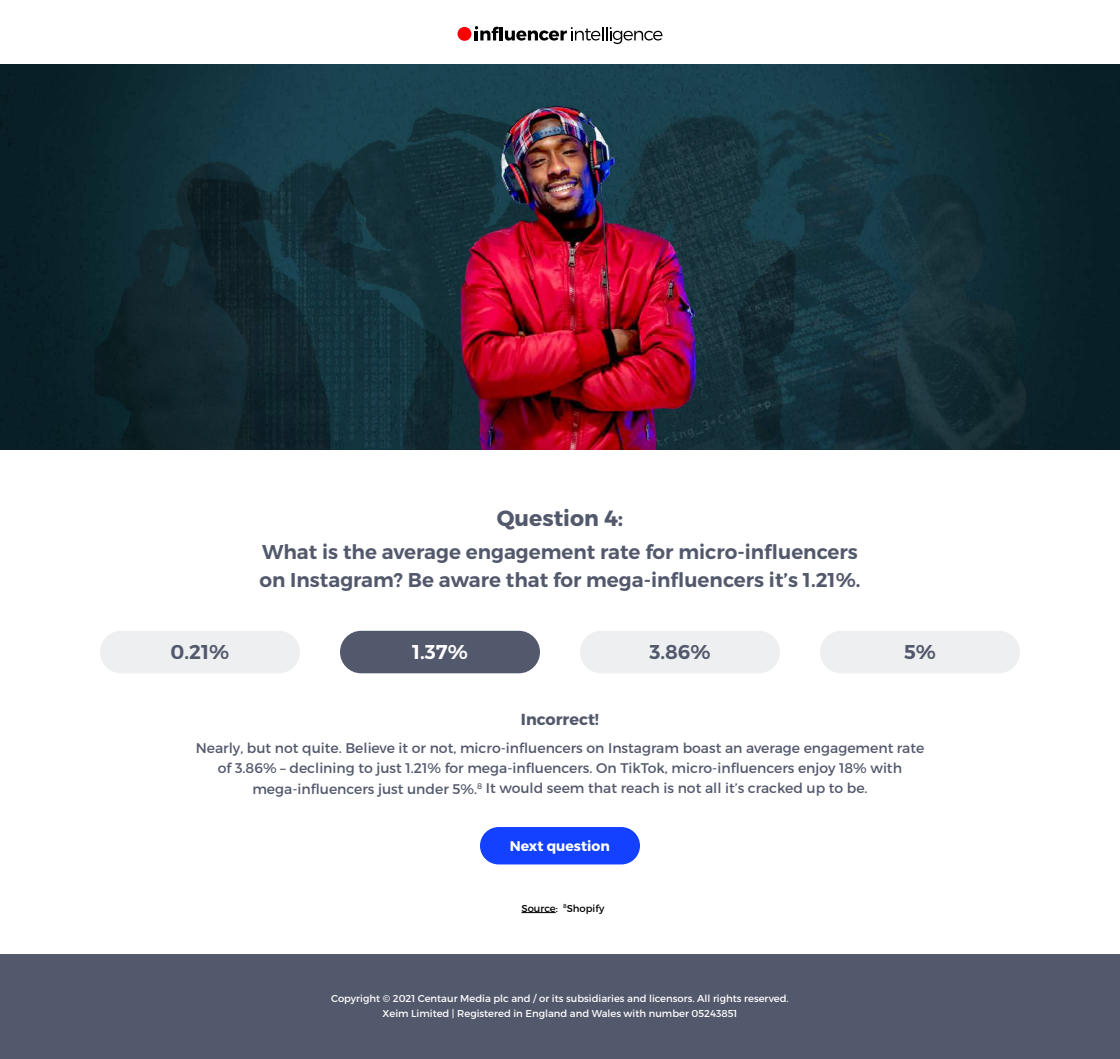
<style>
.page{position:relative;width:1120px;height:1059px;background:#fff}
.page>*{position:absolute;margin:0;border:0;box-sizing:border-box;transform-origin:0 0}
.t1{font:700 22px "Montserrat";color:#53596c}
.t2{font:600 20px/28px "Montserrat";color:#53596c}
.t3{font:600 20px "Montserrat";color:#fff}
.t4{font:700 16px "Montserrat";color:#53596c}
.t5{font:14px/20px "Montserrat";color:#53596c;text-align:center}
.t6{font:700 14px "Montserrat";color:#fff}
.t7{font:10px/15px "Montserrat";color:#fff;text-align:center}
.t8{font:10px "Montserrat";color:#000}
</style>
<div class="page">
<div style="left:0;top:954px;width:1120px;height:105px;background:#53596c"></div>
<img style="left:0;top:64px;width:1120px;height:386px">
<div style="left:458px;top:27px;width:13px;height:14px;background:#f00;border-radius:50%"></div>
<svg style="left:475px;top:26px;width:188px;height:18px"></svg>
<div style="left:100px;top:631px;width:200px;height:42px;background:#edeff1;border-radius:21px"></div>
<div style="left:340px;top:631px;width:200px;height:42px;background:#53596c;border-radius:21px"></div>
<div style="left:580px;top:631px;width:200px;height:42px;background:#edeff1;border-radius:21px"></div>
<div style="left:820px;top:631px;width:200px;height:42px;background:#edeff1;border-radius:21px"></div>
<img style="left:90px;top:95px;width:940px;height:355px">
<hr style="left:521px;top:912px;width:35px;height:1px;background:#000">
<div style="left:480px;top:827px;width:160px;height:37px;background:#1440ff;border-radius:19px"></div>
<h1 class="t1" style="left:497px;top:504px;width:128px">Question 4:</h1>
<h2 class="t2" style="left:259px;top:538px;width:603px">What is the average engagement rate for micro-influencers on Instagram? Be aware that for mega-influencers it’s 1.21%.</h2>
<h2 class="t2" style="left:171px;top:639px;width:60px">0.21%</h2>
<h2 class="t3" style="left:412px;top:640px;width:57px">1.37%</h2>
<h2 class="t2" style="left:649px;top:639px;width:63px">3.86%</h2>
<h2 class="t2" style="left:904px;top:639px;width:33px">5%</h2>
<p class="t4" style="left:521px;top:710px;width:80px">Incorrect!</p>
<p class="t5" style="left:196px;top:738px;width:730px">Nearly, but not quite. Believe it or not, micro-influencers on Instagram boast an average engagement rate of 3.86% – declining to just 1.21% for mega-influencers. On TikTok, micro-influencers enjoy 18% with mega-influencers just under 5%.<sup>8</sup> It would seem that reach is not all it’s cracked up to be.</p>
<p class="t6" style="left:510px;top:837px;width:102px">Next question</p>
<p class="t8" style="left:521px;top:902px;width:85px">Source: <sup>8</sup>Shopify</p>
<p class="t7" style="left:331px;top:991px;width:459px">Copyright © 2021 Centaur Media plc and / or its subsidiaries and licensors. All rights reserved.<br>Xeim Limited | Registered in England and Wales with number 05243851</p>
</div>
